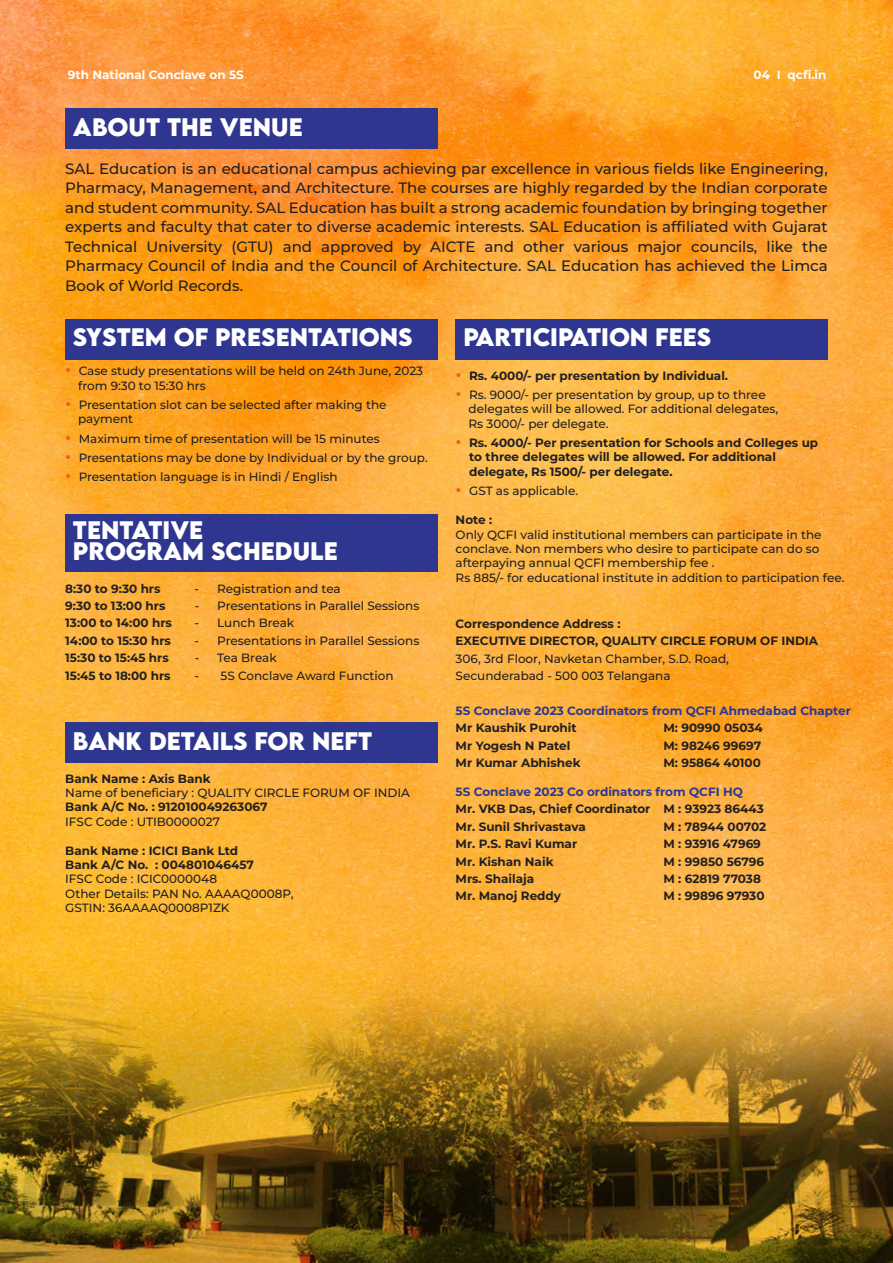
<style>
.page{position:relative;width:893px;height:1263px;background:#fff}
.page>*{position:absolute;margin:0;border:0;box-sizing:border-box;transform-origin:0 0}
.t1{font:700 22.5px/21.6px "LEMONMILK";color:#fff}
.t2{font:500 15px/19.5px "Montserrat";color:#231f20;text-align:justify}
.t3{font:500 12px/14.4px "Montserrat";color:#231f20}
.t4{font:700 12px/14.4px "Montserrat";color:#231f20}
.t5{font:700 12px "Montserrat";color:#2e368f}
.t6{font:700 12px "Montserrat";color:#fff}
.s1{color:#f15a2c}
</style>
<div class="page">
<img style="left:0;top:0;width:893px;height:1263px">
<div style="left:65px;top:108px;width:372px;height:41px;background:#2e368f"></div>
<div style="left:65px;top:514px;width:372px;height:57px;background:#2e368f"></div>
<div style="left:65px;top:319px;width:372px;height:40px;background:#2e368f"></div>
<div style="left:65px;top:723px;width:372px;height:40px;background:#2e368f"></div>
<div style="left:456px;top:319px;width:372px;height:40px;background:#2e368f"></div>
<p class="t6" style="left:68px;top:67px;width:178px">9th National Conclave on 5S</p>
<p class="t6" style="left:754px;top:67px;width:74px">04 I qcfi.in</p>
<h1 class="t1" style="left:73px;top:117px;width:231px">ABOUT THE VENUE</h1>
<p class="t2" style="left:65px;top:158px;width:764px">SAL Education is an educational campus achieving par excellence in various fields like Engineering, Pharmacy, Management, and Architecture. The courses are highly regarded by the Indian corporate and student community. SAL Education has built a strong academic foundation by bringing together experts and faculty that cater to diverse academic interests. SAL Education is affiliated with Gujarat Technical University (GTU) and approved by AICTE and other various major councils, like the Pharmacy Council of India and the Council of Architecture. SAL Education has achieved the Limca Book of World Records.</p>
<h1 class="t1" style="left:73px;top:326px;width:341px">SYSTEM OF PRESENTATiONS</h1>
<p class="t3" style="left:78px;top:364px;width:346px;text-indent:-13px"><span class="s1">•</span> Case study presentations will be held on 24th June, 2023 from 9:30 to 15:30 hrs</p>
<p class="t3" style="left:78px;top:397px;width:310px;text-indent:-13px"><span class="s1">•</span> Presentation slot can be selected after making the payment</p>
<p class="t3" style="left:65px;top:431px;width:316px"><span class="s1">•</span> Maximum time of presentation will be 15 minutes</p>
<p class="t3" style="left:65px;top:450px;width:364px"><span class="s1">•</span> Presentations may be done by Individual or by the group.</p>
<p class="t3" style="left:65px;top:469px;width:274px"><span class="s1">•</span> Presentation language is in Hindi / English</p>
<h1 class="t1" style="left:73px;top:519px;width:266px">TENTATiVE<br>PROGRAM SCHEDULE</h1>
<p class="t4" style="left:65px;top:581px;width:97px">8:30 to 9:30 hrs</p>
<p class="t3" style="left:195px;top:581px;width:147px">- Registration and tea</p>
<p class="t4" style="left:65px;top:598px;width:102px">9:30 to 13:00 hrs</p>
<p class="t3" style="left:195px;top:598px;width:226px">- Presentations in Parallel Sessions</p>
<p class="t4" style="left:65px;top:616px;width:108px">13:00 to 14:00 hrs</p>
<p class="t3" style="left:195px;top:616px;width:101px">- Lunch Break</p>
<p class="t4" style="left:65px;top:633px;width:107px">14:00 to 15:30 hrs</p>
<p class="t3" style="left:195px;top:633px;width:226px">- Presentations in Parallel Sessions</p>
<p class="t4" style="left:65px;top:650px;width:105px">15:30 to 15:45 hrs</p>
<p class="t3" style="left:195px;top:650px;width:84px">- Tea Break</p>
<p class="t4" style="left:65px;top:668px;width:107px">15:45 to 18:00 hrs</p>
<p class="t3" style="left:195px;top:668px;width:201px">- 5S Conclave Award Function</p>
<h1 class="t1" style="left:73px;top:730px;width:301px">BANK DETAiLS FOR NEFT</h1>
<p class="t4" style="left:65px;top:771px;width:147px">Bank Name : Axis Bank</p>
<p class="t3" style="left:65px;top:785px;width:346px">Name of beneficiary : QUALITY CIRCLE FORUM OF INDIA</p>
<p class="t4" style="left:65px;top:799px;width:204px">Bank A/C No. : 912010049263067</p>
<p class="t3" style="left:65px;top:814px;width:156px">IFSC Code : UTIB0000027</p>
<p class="t4" style="left:65px;top:843px;width:190px">Bank Name : ICICI Bank Ltd<br>Bank A/C No. : 004801046457</p>
<p class="t3" style="left:65px;top:871px;width:230px">IFSC Code : ICIC0000048<br>Other Details: PAN No. AAAAQ0008P,<br>GSTIN: 36AAAAQ0008P1ZK</p>
<h1 class="t1" style="left:463px;top:326px;width:249px">PARTiCiPATiON FEES</h1>
<p class="t4" style="left:456px;top:368px;width:274px"><span class="s1">•</span> Rs. 4000/- per presentation by Individual.</p>
<p class="t3" style="left:469px;top:387px;width:311px;text-indent:-13px"><span class="s1">•</span> Rs. 9000/- per presentation by group, up to three delegates will be allowed. For additional delegates,<br>Rs 3000/- per delegate.</p>
<p class="t4" style="left:469px;top:435px;width:350px;text-indent:-14px"><span class="s1">•</span> Rs. 4000/- Per presentation for Schools and Colleges up to three delegates will be allowed. For additional delegate, Rs 1500/- per delegate.</p>
<p class="t3" style="left:456px;top:483px;width:124px"><span class="s1">•</span> GST as applicable.</p>
<p class="t4" style="left:456px;top:512px;width:38px">Note :</p>
<p class="t3" style="left:456px;top:527px;width:390px">Only QCFI valid institutional members can participate in the conclave. Non members who desire to participate can do so afterpaying annual QCFI membership fee .<br>Rs 885/- for educational institute in addition to participation fee.</p>
<p class="t4" style="left:456px;top:615px;width:364px;line-height:17.4px">Correspondence Address :<br>EXECUTIVE DIRECTOR, QUALITY CIRCLE FORUM OF INDIA</p>
<p class="t3" style="left:456px;top:649px;width:275px;line-height:17.4px">306, 3rd Floor, Navketan Chamber, S.D. Road,<br>Secunderabad - 500 003 Telangana</p>
<p class="t5" style="left:456px;top:703px;width:397px">5S Conclave 2023 Coordinators from QCFI Ahmedabad Chapter</p>
<p class="t4" style="left:456px;top:720px;width:123px">Mr Kaushik Purohit</p>
<p class="t4" style="left:663px;top:720px;width:101px">M: 90990 05034</p>
<p class="t4" style="left:456px;top:738px;width:116px">Mr Yogesh N Patel</p>
<p class="t4" style="left:663px;top:738px;width:99px">M: 98246 99697</p>
<p class="t4" style="left:456px;top:755px;width:127px">Mr Kumar Abhishek</p>
<p class="t4" style="left:663px;top:755px;width:99px">M: 95864 40100</p>
<p class="t5" style="left:456px;top:784px;width:289px">5S Conclave 2023 Co ordinators from QCFI HQ</p>
<p class="t4" style="left:456px;top:800px;width:310px;line-height:17.4px">Mr. VKB Das, Chief Coordinator M : 93923 86443<br>Mr. Sunil Shrivastava</p>
<p class="t4" style="left:663px;top:819px;width:104px">M : 78944 00702</p>
<p class="t4" style="left:456px;top:836px;width:123px">Mr. P.S. Ravi Kumar</p>
<p class="t4" style="left:663px;top:836px;width:99px">M : 93916 47969</p>
<p class="t4" style="left:456px;top:854px;width:99px">Mr. Kishan Naik</p>
<p class="t4" style="left:663px;top:854px;width:102px">M : 99850 56796</p>
<p class="t4" style="left:456px;top:871px;width:80px">Mrs. Shailaja</p>
<p class="t4" style="left:663px;top:871px;width:99px">M : 62819 77038</p>
<p class="t4" style="left:456px;top:888px;width:107px">Mr. Manoj Reddy</p>
<p class="t4" style="left:663px;top:888px;width:103px">M : 99896 97930</p>
</div>
